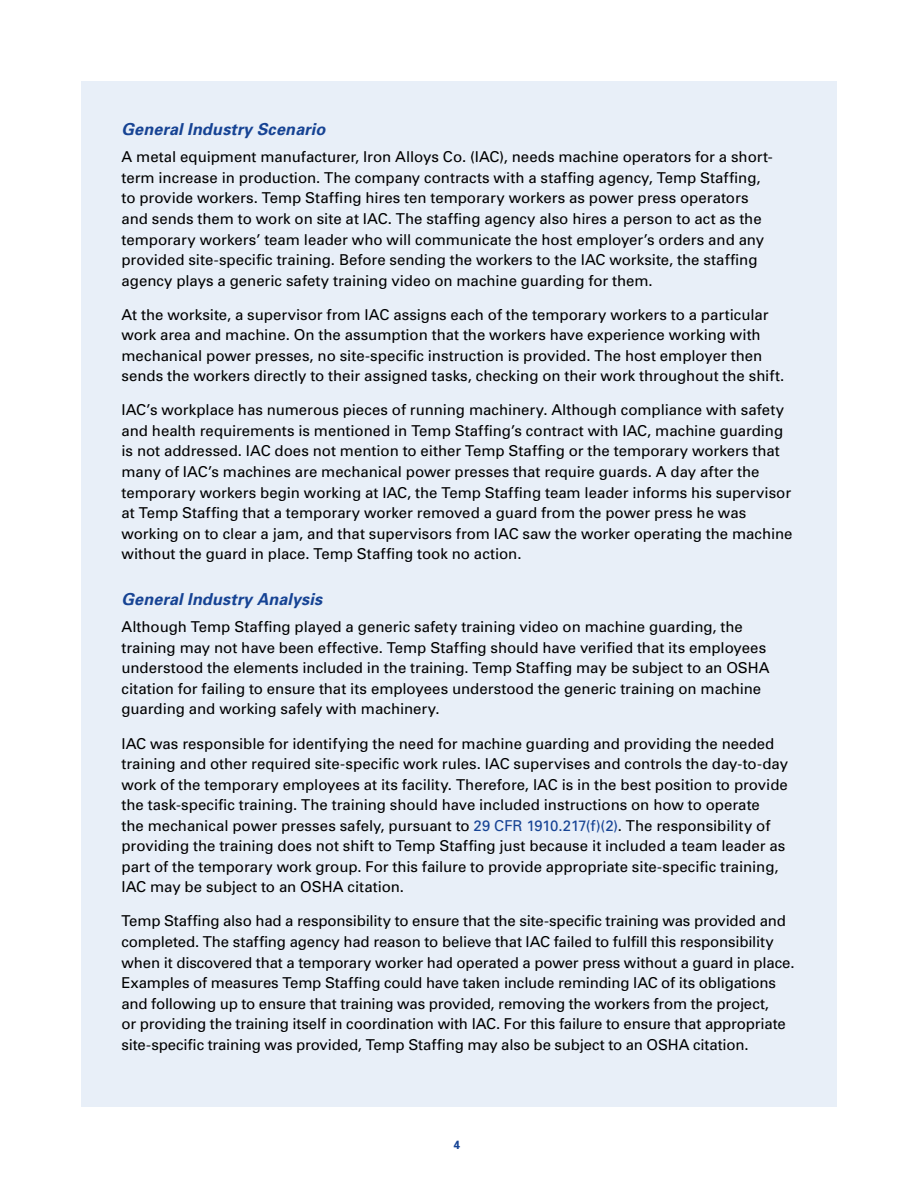
<style>
.page{position:relative;width:918px;height:1188px;background:#fff}
.page>*{position:absolute;margin:0;border:0;box-sizing:border-box;transform-origin:0 0}
.Sub-Subhead{font:italic 700 16.5px "Univers";letter-spacing:.01em;color:#164394}
.Bodytext{font:15px/20.5px "Univers";letter-spacing:-.005em;color:#000}
.t1{font:700 12px "Univers";color:#164394}
.s1{color:#164394}
</style>
<div class="page">
<div style="left:81px;top:81px;width:756px;height:1026px;background:#e8eff8"></div>
<p class="Sub-Subhead" style="left:122px;top:119px;width:205px">General Industry Scenario</p>
<p class="Bodytext" style="left:122px;top:146px;width:653px">A metal equipment manufacturer, Iron Alloys Co. (IAC), needs machine operators for a short&shy;term increase in production. The company contracts with a staffing agency, Temp Staffing, to provide workers. Temp Staffing hires ten temporary workers as power press operators and sends them to work on site at IAC. The staffing agency also hires a person to act as the temporary workers’ team leader who will communicate the host employer’s orders and any provided site-specific training. Before sending the workers to the IAC worksite, the staffing agency plays a generic safety training video on machine guarding for them.</p>
<p class="Bodytext" style="left:122px;top:304px;width:664px">At the worksite, a supervisor from IAC assigns each of the temporary workers to a particular work area and machine. On the assumption that the workers have experience working with mechanical power presses, no site-specific instruction is provided. The host employer then sends the workers directly to their assigned tasks, checking on their work throughout the shift.</p>
<p class="Bodytext" style="left:122px;top:400px;width:673px">IAC’s workplace has numerous pieces of running machinery. Although compliance with safety and health requirements is mentioned in Temp Staffing’s contract with IAC, machine guarding is not addressed. IAC does not mention to either Temp Staffing or the temporary workers that many of IAC’s machines are mechanical power presses that require guards. A day after the temporary workers begin working at IAC, the Temp Staffing team leader informs his supervisor at Temp Staffing that a temporary worker removed a guard from the power press he was working on to clear a jam, and that supervisors from IAC saw the worker operating the machine without the guard in place. Temp Staffing took no action.</p>
<p class="Sub-Subhead" style="left:122px;top:589px;width:202px">General Industry Analysis</p>
<p class="Bodytext" style="left:122px;top:616px;width:650px">Although Temp Staffing played a generic safety training video on machine guarding, the training may not have been effective. Temp Staffing should have verified that its employees understood the elements included in the training. Temp Staffing may be subject to an OSHA citation for failing to ensure that its employees understood the generic training on machine guarding and working safely with machinery.</p>
<p class="Bodytext" style="left:122px;top:733px;width:668px">IAC was responsible for identifying the need for machine guarding and providing the needed training and other required site-specific work rules. IAC supervises and controls the day-to-day work of the temporary employees at its facility. Therefore, IAC is in the best position to provide the task-specific training. The training should have included instructions on how to operate<br>the mechanical power presses safely, pursuant to <span class="s1">29 CFR 1910.217(f)(2)</span>. The responsibility of providing the training does not shift to Temp Staffing just because it included a team leader as part of the temporary work group. For this failure to provide appropriate site-specific training, IAC may be subject to an OSHA citation.</p>
<p class="Bodytext" style="left:122px;top:911px;width:675px">Temp Staffing also had a responsibility to ensure that the site-specific training was provided and completed. The staffing agency had reason to believe that IAC failed to fulfill this responsibility when it discovered that a temporary worker had operated a power press without a guard in place.<br>Examples of measures Temp Staffing could have taken include reminding IAC of its obligations and following up to ensure that training was provided, removing the workers from the project,<br>or providing the training itself in coordination with IAC. For this failure to ensure that appropriate site-specific training was provided, Temp Staffing may also be subject to an OSHA citation.</p>
<p class="t1" style="left:454px;top:1137px;width:8px">4</p>
</div>
